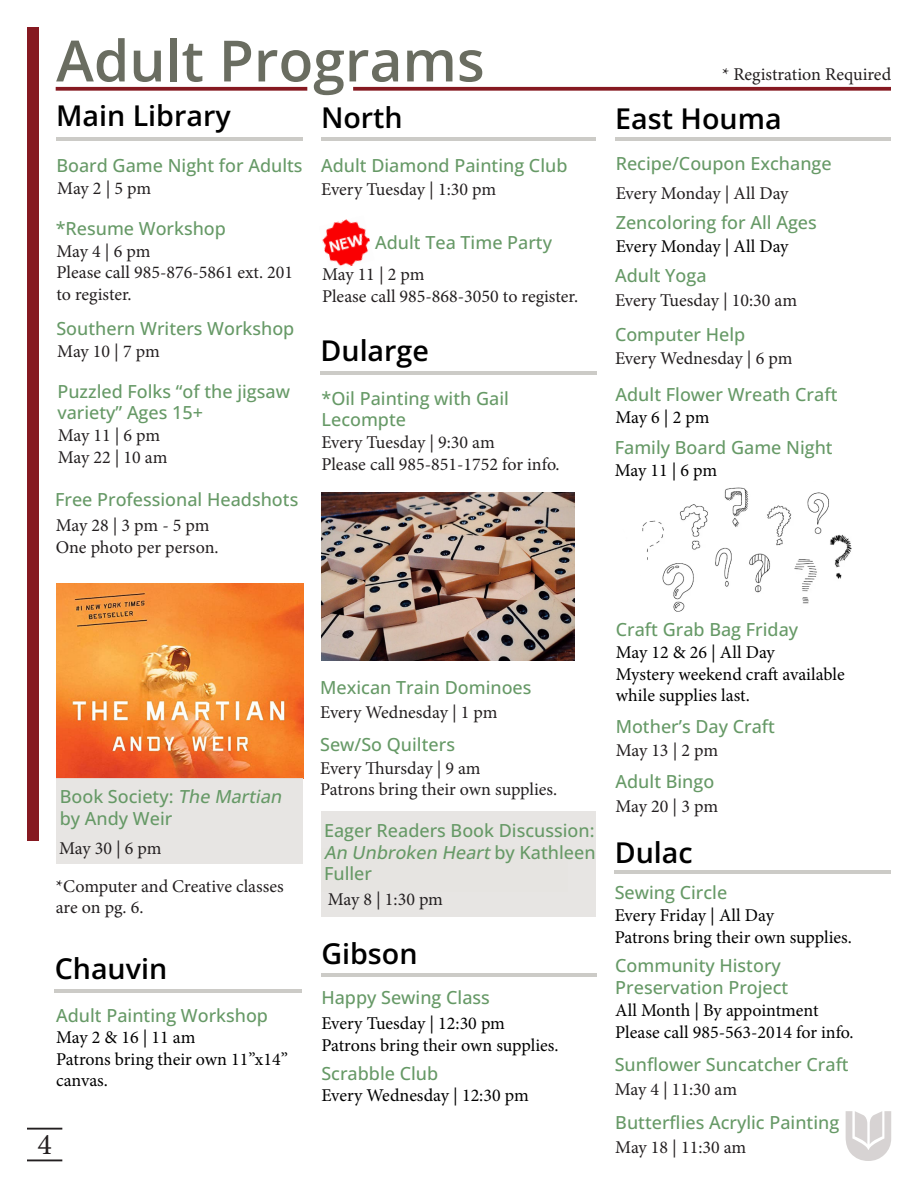
<style>
.page{position:relative;width:918px;height:1188px;background:#fff}
.page>*{position:absolute;margin:0;border:0;box-sizing:border-box;transform-origin:0 0}
.t1{font:600 57px "Open Sans";color:#6a6d61}
.t2{font:30px "Minion Pro";color:#231f20}
.t3{font:600 28.65px "Open Sans";color:#000}
.Program_Title-Green{font:500 18px/21.6px "Open Sans";color:#696}
.t4{font:18px/21.6px "Minion Pro";color:#231f20}
.date___time{font:18px/21.6px "Minion Pro";color:#000}
.s1{font-style:italic}
</style>
<div class="page">
<img style="left:56px;top:583px;width:247px;height:196px">
<div style="left:27px;top:27px;width:11px;height:814px;background:#861921"></div>
<hr style="left:27px;top:1128px;width:35px;height:2px;background:#231f20">
<hr style="left:27px;top:1159px;width:35px;height:2px;background:#231f20">
<svg style="left:56px;top:87px;width:251px;height:4px"></svg>
<svg style="left:353px;top:87px;width:538px;height:4px;background:#902c33"></svg>
<hr style="left:56px;top:137px;width:247px;height:3px;background:#c7c6c1">
<hr style="left:615px;top:137px;width:276px;height:3px;background:#c7c6c1">
<hr style="left:321px;top:371px;width:276px;height:4px;background:#c7c6c1">
<hr style="left:321px;top:973px;width:276px;height:4px;background:#c7c6c1">
<hr style="left:615px;top:871px;width:276px;height:3px;background:#c7c6c1">
<hr style="left:55px;top:990px;width:247px;height:3px;background:#c7c6c1">
<hr style="left:321px;top:137px;width:274px;height:3px;background:#c7c6c1">
<div style="left:56px;top:779px;width:247px;height:85px;background:#e5e3e0"></div>
<div style="left:322px;top:812px;width:274px;height:105px;background:#e5e3e0"></div>
<svg style="left:846px;top:1111px;width:45px;height:50px"></svg>
<img style="left:322px;top:219px;width:48px;height:48px">
<img style="left:321px;top:492px;width:253px;height:169px">
<img style="left:662px;top:487px;width:190px;height:125px">
<img style="left:642px;top:502px;width:33px;height:73px">
<p class="t1" style="left:56px;top:22px;width:430px">Adult Programs</p>
<p class="t4" style="left:722px;top:63px;width:171px">* Registration Required</p>
<p class="t3" style="left:56px;top:96px;width:176px">Main Library</p>
<p class="t3" style="left:615px;top:99px;width:168px">East Houma</p>
<p class="t3" style="left:321px;top:98px;width:83px">North</p>
<p class="Program_Title-Green" style="left:56px;top:154px;width:248px">Board Game Night for Adults</p>
<p class="t4" style="left:57px;top:177px;width:95px">May 2 | 5 pm</p>
<p class="Program_Title-Green" style="left:56px;top:217px;width:172px">*Resume Workshop</p>
<p class="t4" style="left:57px;top:240px;width:95px">May 4 | 6 pm</p>
<p class="t4" style="left:57px;top:262px;width:238px">Please call 985-876-5861 ext. 201 to register.</p>
<p class="Program_Title-Green" style="left:56px;top:317px;width:239px">Southern Writers Workshop</p>
<p class="t4" style="left:57px;top:340px;width:104px">May 10 | 7 pm</p>
<p class="Program_Title-Green" style="left:57px;top:380px;width:234px">Puzzled Folks “of the jigsaw variety” Ages 15+</p>
<p class="t4" style="left:58px;top:425px;width:104px">May 11 | 6 pm</p>
<p class="t4" style="left:58px;top:446px;width:111px">May 22 | 10 am</p>
<p class="Program_Title-Green" style="left:55px;top:488px;width:245px">Free Professional Headshots</p>
<p class="t4" style="left:56px;top:515px;width:155px">May 28 | 3 pm - 5 pm</p>
<p class="t4" style="left:56px;top:536px;width:164px">One photo per person.</p>
<p class="Program_Title-Green" style="left:321px;top:154px;width:248px">Adult Diamond Painting Club</p>
<p class="t4" style="left:321px;top:178px;width:176px">Every Tuesday | 1:30 pm</p>
<p class="Program_Title-Green" style="left:375px;top:231px;width:178px">Adult Tea Time Party</p>
<p class="t4" style="left:322px;top:264px;width:104px">May 11 | 2 pm</p>
<p class="t4" style="left:322px;top:285px;width:258px">Please call 985-868-3050 to register.</p>
<p class="t3" style="left:321px;top:331px;width:110px">Dularge</p>
<p class="Program_Title-Green" style="left:322px;top:387px;width:189px">*Oil Painting with Gail</p>
<p class="Program_Title-Green" style="left:322px;top:409px;width:86px">Lecompte</p>
<p class="t4" style="left:321px;top:432px;width:175px">Every Tuesday | 9:30 am</p>
<p class="t4" style="left:321px;top:453px;width:240px">Please call 985-851-1752 for info.</p>
<p class="Program_Title-Green" style="left:616px;top:153px;width:218px">Recipe/Coupon Exchange</p>
<p class="t4" style="left:616px;top:182px;width:174px">Every Monday | All Day</p>
<p class="Program_Title-Green" style="left:616px;top:212px;width:203px">Zencoloring for All Ages</p>
<p class="date___time" style="left:616px;top:235px;width:174px">Every Monday | All Day</p>
<p class="Program_Title-Green" style="left:615px;top:264px;width:93px">Adult Yoga</p>
<p class="t4" style="left:615px;top:289px;width:184px">Every Tuesday | 10:30 am</p>
<p class="Program_Title-Green" style="left:615px;top:323px;width:132px">Computer Help</p>
<p class="t4" style="left:615px;top:348px;width:179px">Every Wednesday | 6 pm</p>
<p class="Program_Title-Green" style="left:616px;top:383px;width:223px">Adult Flower Wreath Craft</p>
<p class="date___time" style="left:616px;top:407px;width:95px">May 6 | 2 pm</p>
<p class="Program_Title-Green" style="left:615px;top:436px;width:220px">Family Board Game Night</p>
<p class="date___time" style="left:615px;top:460px;width:104px">May 11 | 6 pm</p>
<p class="Program_Title-Green" style="left:60px;top:786px;width:227px">Book Society: <span class="s1">The Martian </span>by Andy Weir</p>
<p class="t4" style="left:59px;top:837px;width:104px">May 30 | 6 pm</p>
<p class="t4" style="left:56px;top:875px;width:229px">*Computer and Creative classes are on pg. 6.</p>
<p class="t3" style="left:55px;top:949px;width:114px">Chauvin</p>
<p class="Program_Title-Green" style="left:56px;top:1004px;width:213px">Adult Painting Workshop</p>
<p class="date___time" style="left:56px;top:1027px;width:141px">May 2 &amp; 16 | 11 am</p>
<p class="date___time" style="left:56px;top:1048px;width:233px">Patrons bring their own 11”x14” canvas.</p>
<p class="t2" style="left:37px;top:1124px;width:16px">4</p>
<p class="Program_Title-Green" style="left:320px;top:676px;width:213px">Mexican Train Dominoes</p>
<p class="t4" style="left:320px;top:701px;width:179px">Every Wednesday | 1 pm</p>
<p class="Program_Title-Green" style="left:320px;top:733px;width:136px">Sew/So Quilters</p>
<p class="t4" style="left:320px;top:757px;width:162px">Every Thursday | 9 am</p>
<p class="t4" style="left:320px;top:779px;width:239px">Patrons bring their own supplies.</p>
<p class="Program_Title-Green" style="left:324px;top:819px;width:272px">Eager Readers Book Discussion:</p>
<p class="Program_Title-Green" style="left:324px;top:841px;width:273px"><span class="s1">An Unbroken Heart</span>by Ka t h l e e n<br>Fuller</p>
<p class="t4" style="left:328px;top:889px;width:117px">May 8 | 1:30 pm</p>
<p class="t3" style="left:321px;top:934px;width:98px">Gibson</p>
<p class="Program_Title-Green" style="left:321px;top:986px;width:170px">Happy Sewing Class</p>
<p class="date___time" style="left:321px;top:1013px;width:185px">Every Tuesday | 12:30 pm</p>
<p class="date___time" style="left:321px;top:1034px;width:239px">Patrons bring their own supplies.</p>
<p class="date___time" style="left:321px;top:1085px;width:209px">Every Wednesday | 12:30 pm</p>
<p class="Program_Title-Green" style="left:321px;top:1062px;width:118px">Scrabble Club</p>
<p class="Program_Title-Green" style="left:616px;top:618px;width:184px">Craft Grab Bag Friday</p>
<p class="date___time" style="left:616px;top:642px;width:161px">May 12 &amp; 26 | All Day</p>
<p class="date___time" style="left:616px;top:663px;width:230px">Mystery weekend craft available while supplies last.</p>
<p class="Program_Title-Green" style="left:616px;top:715px;width:161px">Mother’s Day Craft</p>
<p class="t4" style="left:616px;top:740px;width:104px">May 13 | 2 pm</p>
<p class="Program_Title-Green" style="left:616px;top:771px;width:100px">Adult Bingo</p>
<p class="t4" style="left:616px;top:795px;width:104px">May 20 | 3 pm</p>
<p class="t3" style="left:615px;top:833px;width:80px">Dulac</p>
<p class="Program_Title-Green" style="left:615px;top:881px;width:114px">Sewing Circle</p>
<p class="date___time" style="left:615px;top:905px;width:161px">Every Friday | All Day</p>
<p class="date___time" style="left:615px;top:927px;width:239px">Patrons bring their own supplies.</p>
<p class="Program_Title-Green" style="left:615px;top:954px;width:167px">Community History</p>
<p class="Program_Title-Green" style="left:615px;top:976px;width:175px">Preservation Project</p>
<p class="date___time" style="left:615px;top:1000px;width:205px">All Month | By appointment</p>
<p class="date___time" style="left:615px;top:1021px;width:240px">Please call 985-563-2014 for info.</p>
<p class="Program_Title-Green" style="left:615px;top:1054px;width:236px">Sunflower Suncatcher Craft</p>
<p class="t4" style="left:615px;top:1079px;width:124px">May 4 | 11:30 am</p>
<p class="Program_Title-Green" style="left:615px;top:1111px;width:226px">Butterflies Acrylic Painting</p>
<p class="t4" style="left:615px;top:1137px;width:133px">May 18 | 11:30 am</p>
</div>
